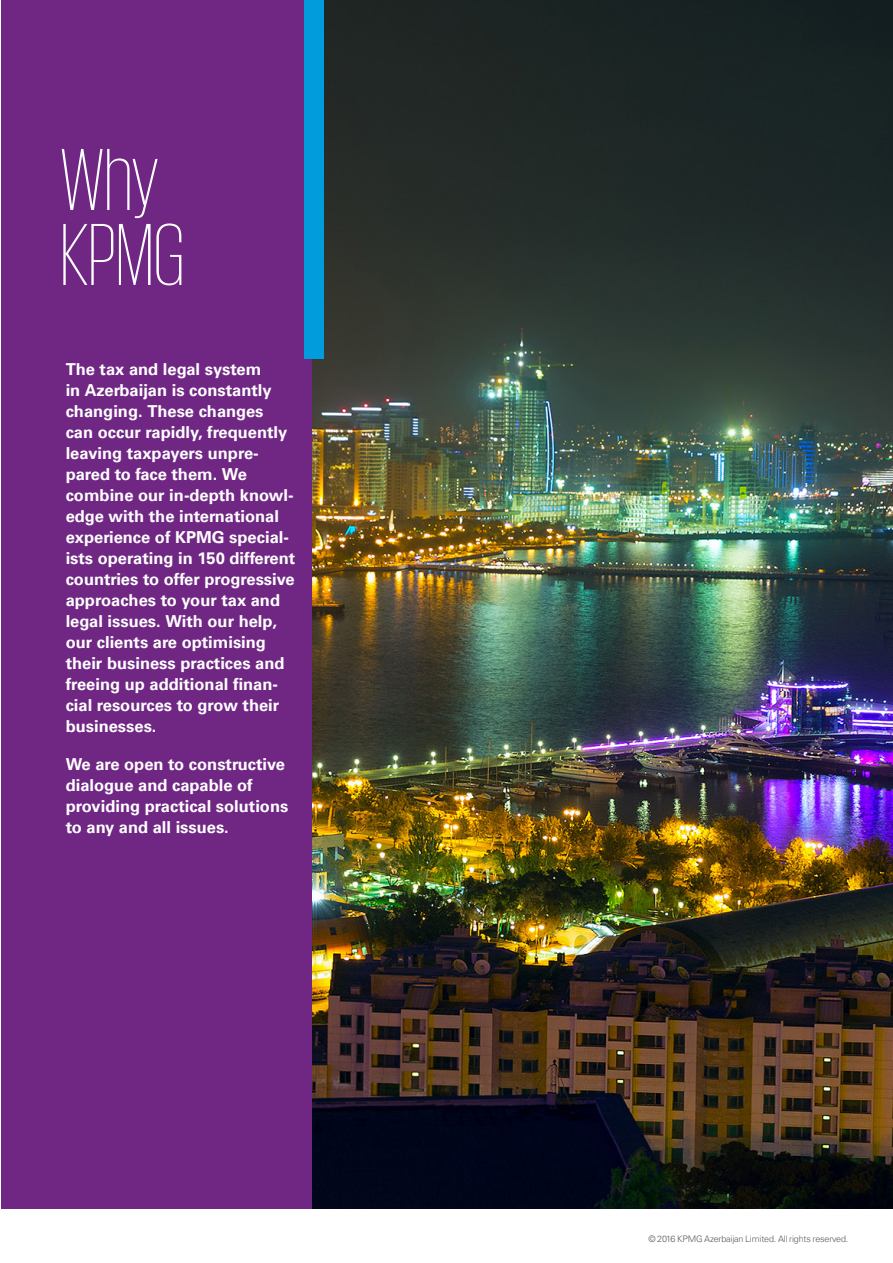
<style>
.page{position:relative;width:893px;height:1263px;background:#fff}
.page>*{position:absolute;margin:0;border:0;box-sizing:border-box;transform-origin:0 0}
.Title_112_pt{font:200 90px/75px "KPMG Cyrillic";color:#fff}
.t1{font:700 16.5px/21px "Universfor KPMG";color:#fff}
.t2{font:300 9px "Universfor KPMG";letter-spacing:-.02em;color:#58595b}
</style>
<div class="page">
<div style="left:1px;top:0;width:319px;height:1263px;background:#702784"></div>
<img style="left:313px;top:0;width:580px;height:1209px">
<div style="left:304px;top:0;width:20px;height:358px;background:#009cdc"></div>
<div style="left:0;top:1209px;width:893px;height:54px;background:#fff"></div>
<p class="Title_112_pt" style="left:60px;top:140px;width:126px">Why<br>KPMG</p>
<p class="t1" style="left:66px;top:358px;width:231px">The tax and legal system<br>in Azerbaijan is constantly changing. These changes<br>can occur rapidly, frequently leaving taxpayers unpre&shy;pared to face them. We combine our in-depth knowl&shy;edge with the international experience of KPMG special&shy;ists operating in 150 different countries to offer progressive approaches to your tax and legal issues. With our help, our clients are optimising their business practices and freeing up additional finan&shy;cial resources to grow their businesses.</p>
<p class="t1" style="left:66px;top:753px;width:221px">We are open to constructive dialogue and capable of</p>
<p class="t1" style="left:66px;top:795px;width:224px">providing practical solutions to any and all issues.</p>
<p class="t2" style="left:648px;top:1233px;width:202px">© 2016 KPMG Azerbaijan Limited. All rights reserved.</p>
</div>
